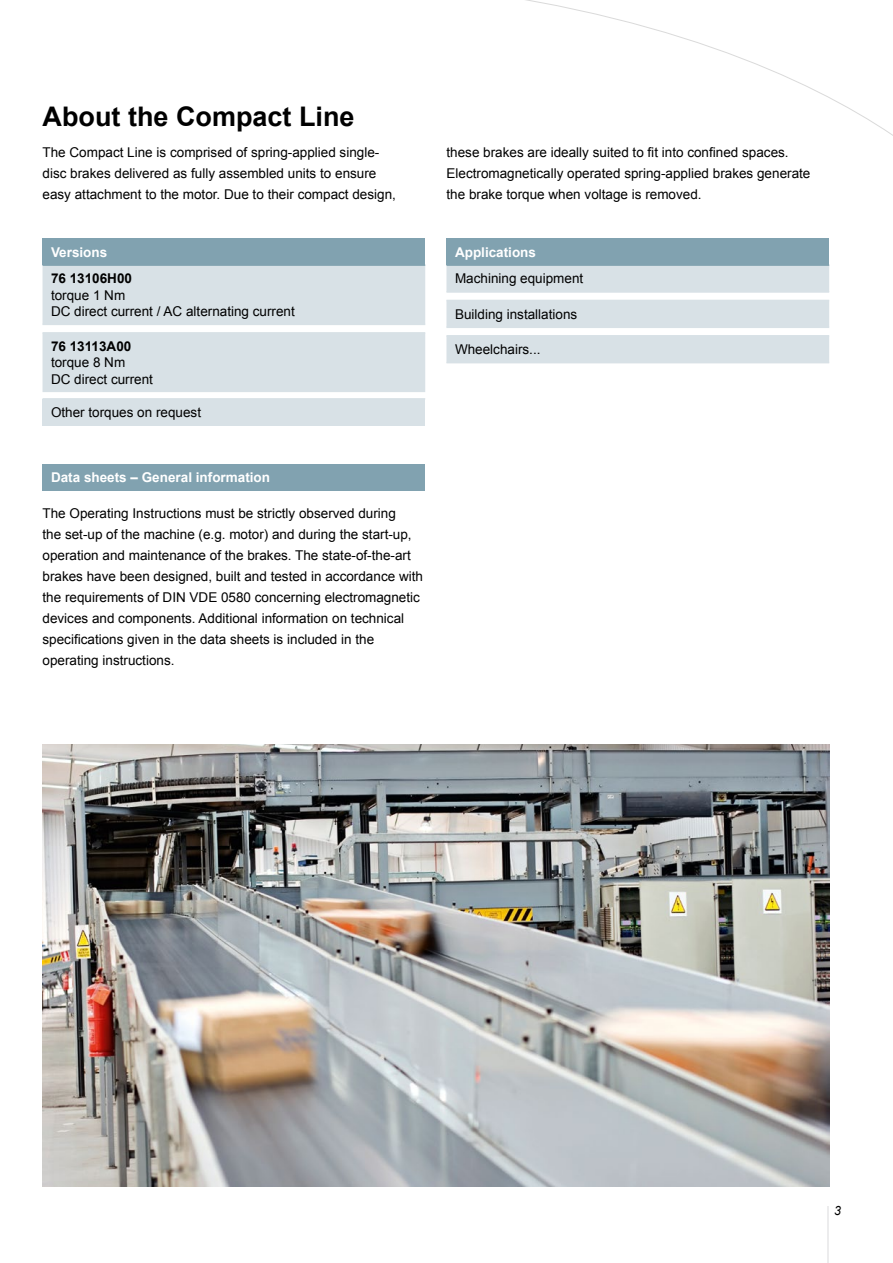
<style>
.page{position:relative;width:893px;height:1263px;background:#fff}
.page>*{position:absolute;margin:0;border:0;box-sizing:border-box;transform-origin:0 0}
.t1{font:700 27px "Arial";color:#000}
.t2{font:13.5px/21px "Arial";color:#000}
.t3{font:700 13.5px "Arial";color:#fff}
.t4{font:700 13.5px "Arial";color:#000}
.t5{font:italic 12.75px "Arial";color:#000;scale:.96 1}
</style>
<div class="page">
<hr style="left:828px;top:1206px;width:1px;height:57px;background:#ececed">
<img style="left:43px;top:744px;width:786px;height:442px">
<div style="left:43px;top:464px;width:382px;height:27px;background:#81a2b0"></div>
<div style="left:43px;top:238px;width:382px;height:27px;background:#81a2b0"></div>
<div style="left:43px;top:266px;width:382px;height:126px;background:#d8e1e6"></div>
<hr style="left:43px;top:324px;width:382px;height:1px;background:#d8e1e6">
<hr style="left:43px;top:332px;width:382px;height:2px;background:#d8e1e6">
<hr style="left:43px;top:264px;width:382px;height:2px;background:#81a2b0">
<div style="left:43px;top:399px;width:382px;height:27px;background:#d8e1e6"></div>
<hr style="left:43px;top:398px;width:382px;height:2px;background:#d8e1e6">
<div style="left:446px;top:238px;width:383px;height:27px;background:#81a2b0"></div>
<svg style="left:446px;top:266px;width:383px;height:96px"></svg>
<hr style="left:446px;top:291px;width:383px;height:2px;background:#d8e1e6">
<hr style="left:446px;top:300px;width:383px;height:1px;background:#d8e1e6">
<hr style="left:446px;top:327px;width:383px;height:1px;background:#d8e1e6">
<hr style="left:446px;top:335px;width:383px;height:2px;background:#d8e1e6">
<hr style="left:446px;top:362px;width:383px;height:1px;background:#d8e1e6">
<hr style="left:446px;top:264px;width:383px;height:2px;background:#81a2b0">
<h1 class="t1" style="left:43px;top:98px;width:314px">About the Compact Line</h1>
<p class="t2" style="left:43px;top:142px;width:355px">The Compact Line is comprised of spring-applied single&shy;disc brakes delivered as fully assembled units to ensure easy attachment to the motor. Due to their compact design,</p>
<p class="t2" style="left:446px;top:142px;width:365px">these brakes are ideally suited to fit into confined spaces.<br>Electromagnetically operated spring-applied brakes generate the brake torque when voltage is removed.</p>
<p class="t3" style="left:51px;top:243px;width:58px">Versions</p>
<p class="t4" style="left:51px;top:270px;width:83px">76 13106H00</p>
<p class="t2" style="left:51px;top:287px;width:245px;line-height:16.2px">torque 1 Nm<br>DC direct current / AC alternating current</p>
<p class="t4" style="left:51px;top:337px;width:82px">76 13113A00</p>
<p class="t2" style="left:51px;top:355px;width:104px;line-height:16.2px">torque 8 Nm<br>DC direct current</p>
<p class="t2" style="left:51px;top:402px;width:152px">Other torques on request</p>
<p class="t3" style="left:51px;top:469px;width:221px">Data sheets – General information</p>
<p class="t2" style="left:43px;top:502px;width:382px">The Operating Instructions must be strictly observed during<br>the set-up of the machine (e.g. motor) and during the start-up, operation and maintenance of the brakes. The state-of-the-art brakes have been designed, built and tested in accordance with the requirements of DIN VDE 0580 concerning electromagnetic devices and components. Additional information on technical specifications given in the data sheets is included in the operating instructions.</p>
<p class="t3" style="left:455px;top:243px;width:83px">Applications</p>
<p class="t2" style="left:455px;top:268px;width:130px">Machining equipment</p>
<p class="t2" style="left:455px;top:304px;width:124px">Building installations</p>
<p class="t2" style="left:455px;top:339px;width:87px">Wheelchairs...</p>
<p class="t5" style="left:834px;top:1203px;width:9px">3</p>
</div>
